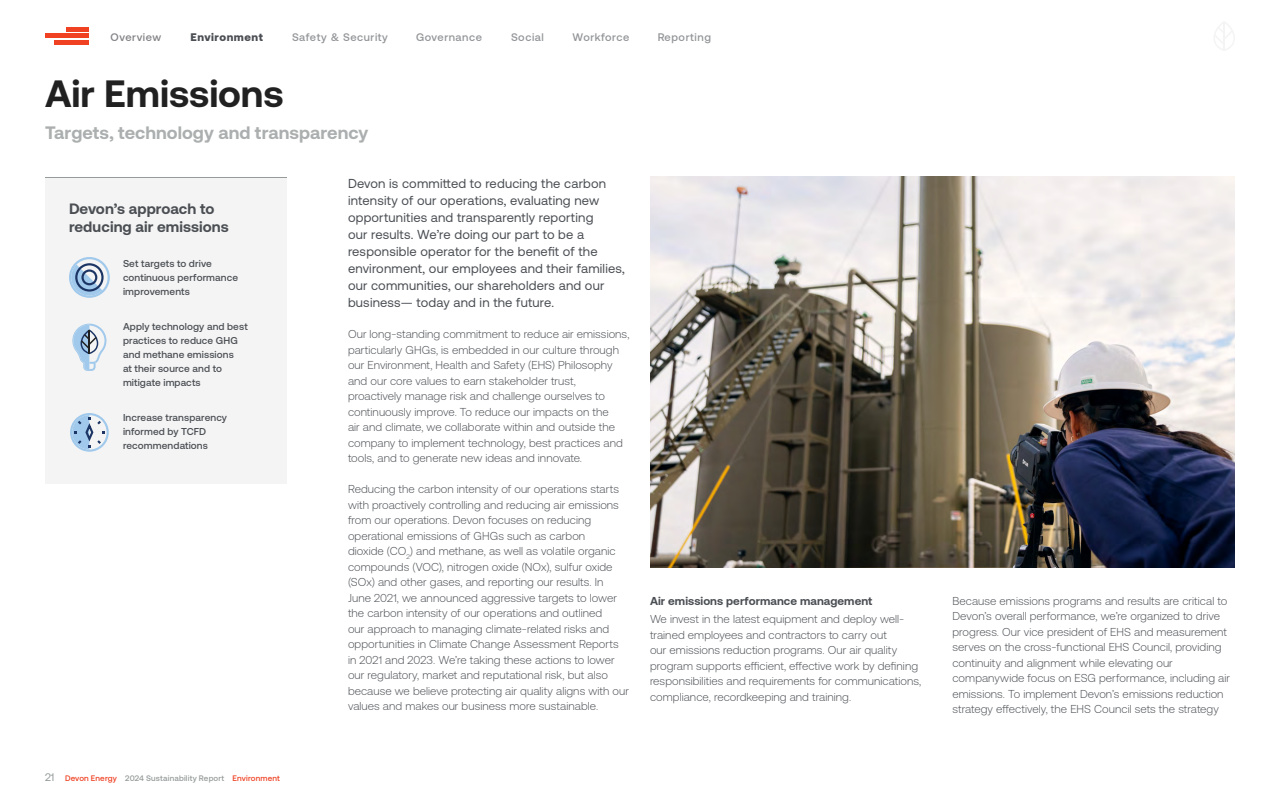
<style>
.page{position:relative;width:1280px;height:800px;background:#fff}
.page>*{position:absolute;margin:0;border:0;box-sizing:border-box;transform-origin:0 0}
.SR_-_First_Page_Title_-_Large{font:700 38px "Aeonik";color:#212121}
.SR_-_Page_Subtitle{font:700 18px "Aeonik";letter-spacing:.005em;color:#acafaf}
.Body_copy_1{font:700 15px/18px "Aeonik";letter-spacing:.005em;color:#4b4f54}
.SR_-_Intro_Copy{font:13px/17px "Aeonik";letter-spacing:.015em;color:#4b4f54}
.SR_-_Body_Copy{font:300 11.5px/15.5px "Aeonik";letter-spacing:.005em;color:#4b4f54}
.SR_-_Paragraph_Title{font:700 11.5px "Aeonik";letter-spacing:.01em;color:#4b4f54}
.t1{font:500 11px "Aeonik";letter-spacing:.05em;color:#4b4f54}
.t2{font:900 11px "Aeonik";letter-spacing:.05em;color:#4b4f54}
.t3{font:500 11px "Aeonik";letter-spacing:.05em;color:#838286}
.SR_-_Callout_Bulleted_List_1{font:500 10px/14px "Aeonik";letter-spacing:.01em;color:#4b4f54}
.t4{font:500 8px "Aeonik";letter-spacing:.02em;color:#959b9a}
.s1{font-weight:400;font-size:11px}
.s2{color:#ef4123}
</style>
<div class="page">
<div style="left:55px;top:40px;width:34px;height:5px;background:#f04123"></div>
<div style="left:66px;top:27px;width:23px;height:5px;background:#f04123"></div>
<hr style="left:45px;top:34px;width:44px;height:4px;background:#f04123">
<svg style="left:1214px;top:22px;width:21px;height:29px"></svg>
<div style="left:45px;top:177px;width:242px;height:307px;background:#f4f4f4"></div>
<hr style="left:45px;top:177px;width:242px;height:1px;background:#959b9a">
<img style="left:650px;top:176px;width:585px;height:391px">
<svg style="left:70px;top:413px;width:39px;height:39px"></svg>
<svg style="left:69px;top:257px;width:41px;height:41px"></svg>
<svg style="left:72px;top:324px;width:34px;height:47px"></svg>
<p class="t3" style="left:111px;top:31px;width:52px">Overview</p>
<p class="t2" style="left:190px;top:31px;width:74px">Environment</p>
<p class="t1" style="left:292px;top:31px;width:97px">Safety &amp; Security</p>
<p class="t1" style="left:416px;top:31px;width:67px">Governance</p>
<p class="t1" style="left:511px;top:31px;width:34px">Social</p>
<p class="t1" style="left:573px;top:31px;width:58px">Workforce</p>
<p class="t1" style="left:658px;top:31px;width:55px">Reporting</p>
<p class="SR_-_First_Page_Title_-_Large" style="left:45px;top:72px;width:240px">Air Emissions</p>
<p class="SR_-_Page_Subtitle" style="left:45px;top:122px;width:325px">Targets, technology and transparency</p>
<p class="Body_copy_1" style="left:69px;top:200px;width:161px">Devon’s approach to reducing air emissions</p>
<p class="SR_-_Callout_Bulleted_List_1" style="left:123px;top:257px;width:117px">Set targets to drive continuous performance improvements</p>
<p class="SR_-_Callout_Bulleted_List_1" style="left:123px;top:320px;width:126px">Apply technology and best practices to reduce GHG and methane emissions<br>at their source and to mitigate impacts</p>
<p class="SR_-_Callout_Bulleted_List_1" style="left:123px;top:411px;width:106px">Increase transparency informed by TCFD recommendations</p>
<p class="SR_-_Intro_Copy" style="left:348px;top:175px;width:278px">Devon is committed to reducing the carbon intensity of our operations, evaluating new opportunities and transparently reporting<br>our results. We’re doing our part to be a responsible operator for the benefit of the environment, our employees and their families, our communities, our shareholders and our business— today and in the future.</p>
<p class="SR_-_Body_Copy" style="left:348px;top:326px;width:283px">Our long-standing commitment to reduce air emissions, particularly GHGs, is embedded in our culture through our Environment, Health and Safety (EHS) Philosophy and our core values to earn stakeholder trust, proactively manage risk and challenge ourselves to continuously improve. To reduce our impacts on the<br>air and climate, we collaborate within and outside the company to implement technology, best practices and tools, and to generate new ideas and innovate.</p>
<p class="SR_-_Body_Copy" style="left:348px;top:481px;width:282px">Reducing the carbon intensity of our operations starts with proactively controlling and reducing air emissions from our operations. Devon focuses on reducing operational emissions of GHGs such as carbon<br>dioxide (CO<sub>2</sub>) and methane, as well as volatile organic compounds (VOC), nitrogen oxide (NOx), sulfur oxide (SOx) and other gases, and reporting our results. In June 2021, we announced aggressive targets to lower the carbon intensity of our operations and outlined<br>our approach to managing climate-related risks and opportunities in Climate Change Assessment Reports in 2021 and 2023. We’re taking these actions to lower our regulatory, market and reputational risk, but also because we believe protecting air quality aligns with our values and makes our business more sustainable.</p>
<p class="SR_-_Paragraph_Title" style="left:650px;top:594px;width:224px">Air emissions performance management</p>
<p class="SR_-_Body_Copy" style="left:650px;top:611px;width:273px">We invest in the latest equipment and deploy well&shy;trained employees and contractors to carry out<br>our emissions reduction programs. Our air quality program supports efficient, effective work by defining responsibilities and requirements for communications, compliance, recordkeeping and training.</p>
<p class="t4" style="left:45px;top:774px;width:237px"><span class="s1">21</span> <span class="s2">Devon Energy</span> 2024 Sustainability Report <span class="s2">Environment</span></p>
<p class="SR_-_Body_Copy" style="left:952px;top:593px;width:279px">Because emissions programs and results are critical to Devon’s overall performance, we’re organized to drive progress. Our vice president of EHS and measurement serves on the cross-functional EHS Council, providing continuity and alignment while elevating our companywide focus on ESG performance, including air emissions. To implement Devon’s emissions reduction strategy effectively, the EHS Council sets the strategy</p>
</div>
